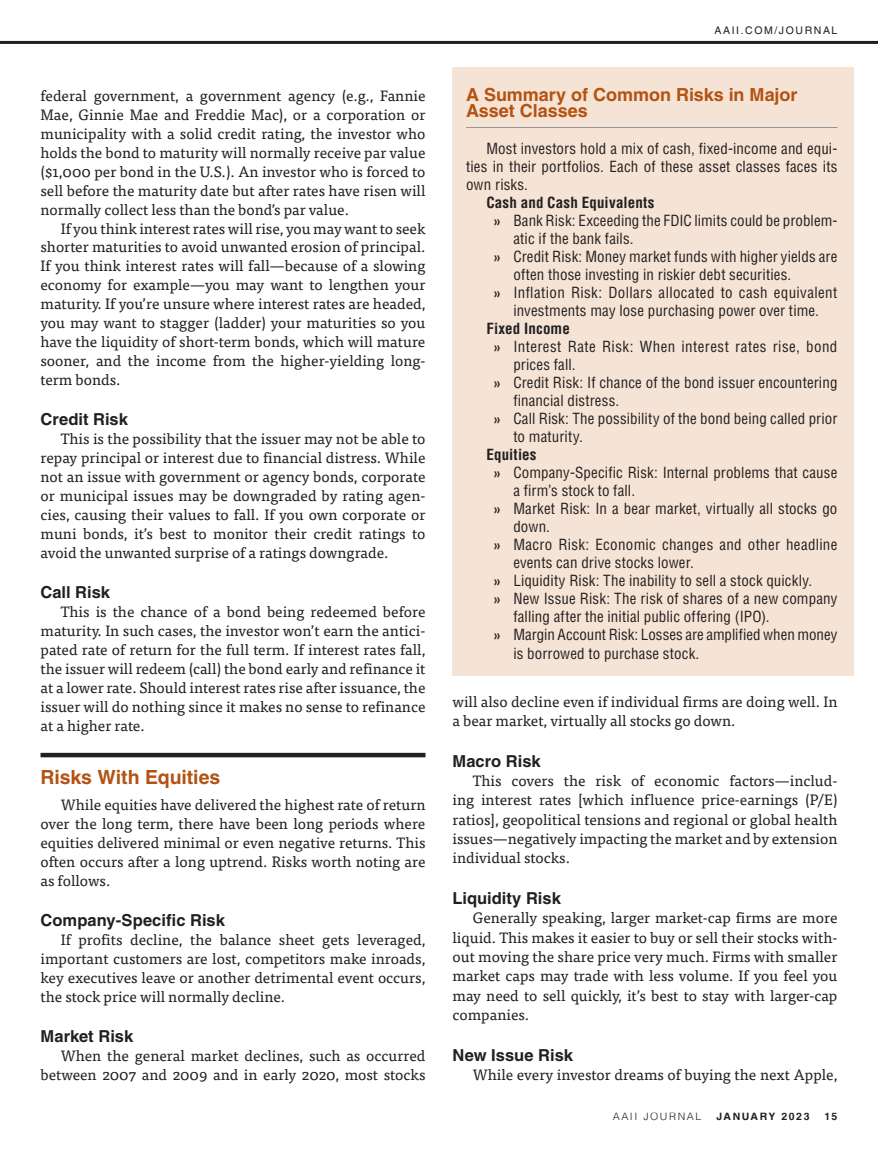
<style>
.page{position:relative;width:878px;height:1161px;background:#fff}
.page>*{position:absolute;margin:0;border:0;box-sizing:border-box;transform-origin:0 0}
.t1{font:700 19.5px "Helvetica LT Std";letter-spacing:-.005em;color:#b45212}
.t2{font:700 18px/16.5px "Helvetica LT Std";letter-spacing:-.005em;color:#b45212}
.t3{font:700 16.5px "Helvetica LT Std";color:#231f20}
.t4{font:15px/18.9px "Tisa OT";color:#231f20;text-align:justify}
.t5{font:condensed 15px/18px "Helvetica LT Std";letter-spacing:.01em;color:#231f20;text-align:justify}
.t6{font:condensed 15px "Helvetica LT Std";letter-spacing:.03em;color:#231f20}
.t7{font:700 condensed 15px "Helvetica LT Std";letter-spacing:.01em;color:#231f20}
.t8{font:10.5px "Helvetica LT Std";letter-spacing:.15em;color:#231f20}
.t9{font:700 10.5px "Helvetica LT Std";letter-spacing:.15em;color:#231f20}
.t10{font:300 10.5px "Helvetica LT Std";letter-spacing:.15em;color:#231f20}
.s1{font-family:"Tisa OT";font-stretch:normal}
</style>
<div class="page">
<hr style="left:40px;top:753px;width:385px;height:4px;background:#231f20">
<div style="left:452px;top:68px;width:401px;height:608px;background:#f5e4d5"></div>
<hr style="left:466px;top:127px;width:371px;height:1px;background:#939598">
<hr style="left:0;top:41px;width:878px;height:3px;background:#231f20">
<p class="t4" style="left:40px;top:86px;width:386px">federal government, a government agency (e.g., Fannie Mae, Ginnie Mae and Freddie Mac), or a corporation or municipality with a solid credit rating, the investor who holds the bond to maturity will normally receive par value ($1,000 per bond in the U.S.). An investor who is forced to sell before the maturity date but after rates have risen will normally collect less than the bond’s par value.</p>
<p class="t4" style="left:40px;top:219px;width:386px;text-indent:20px">If you think interest rates will rise, you may want to seek shorter maturities to avoid unwanted erosion of principal.<br>If you think interest rates will fall—because of a slowing economy for example—you may want to lengthen your maturity. If you’re unsure where interest rates are headed, you may want to stagger (ladder) your maturities so you have the liquidity of short-term bonds, which will mature sooner, and the income from the higher-yielding long&shy;term bonds.</p>
<p class="t3" style="left:40px;top:410px;width:89px">Credit Risk</p>
<p class="t4" style="left:40px;top:430px;width:386px;text-indent:20px">This is the possibility that the issuer may not be able to repay principal or interest due to financial distress. While not an issue with government or agency bonds, corporate or municipal issues may be downgraded by rating agen&shy;cies, causing their values to fall. If you own corporate or muni bonds, it’s best to monitor their credit ratings to avoid the unwanted surprise of a ratings downgrade.</p>
<p class="t3" style="left:40px;top:582px;width:71px">Call Risk</p>
<p class="t4" style="left:40px;top:603px;width:386px;text-indent:20px">This is the chance of a bond being redeemed before maturity. In such cases, the investor won’t earn the antici&shy;pated rate of return for the full term. If interest rates fall, the issuer will redeem (call) the bond early and refinance it at a lower rate. Should interest rates rise after issuance, the issuer will do nothing since it makes no sense to refinance at a higher rate.</p>
<h1 class="t1" style="left:40px;top:766px;width:181px">Risks With Equities</h1>
<p class="t4" style="left:40px;top:796px;width:386px;text-indent:20px">While equities have delivered the highest rate of return over the long term, there have been long periods where equities delivered minimal or even negative returns. This often occurs after a long uptrend. Risks worth noting are as follows.</p>
<p class="t3" style="left:40px;top:910px;width:186px">Company-Specific Risk</p>
<p class="t4" style="left:40px;top:931px;width:386px;text-indent:20px">If profits decline, the balance sheet gets leveraged, important customers are lost, competitors make inroads, key executives leave or another detrimental event occurs, the stock price will normally decline.</p>
<p class="t3" style="left:40px;top:1026px;width:94px">Market Risk</p>
<p class="t4" style="left:40px;top:1047px;width:386px;text-align:right">When the general market declines, such as occurred between 2007 and 2009 and in early 2020, most stocks</p>
<p class="t8" style="left:714px;top:24px;width:124px">AAII.COM/JOURNAL</p>
<p class="t2" style="left:466px;top:86px;width:333px">A Summary of Common Risks in Major<br>Asset Classes</p>
<p class="t5" style="left:466px;top:140px;width:373px;text-indent:20px">Most investors hold a mix of cash, fixed-income and equi&shy;ties in their portfolios. Each of these asset classes faces its own risks.</p>
<p class="t7" style="left:486px;top:193px;width:170px">Cash and Cash Equivalents</p>
<p class="t5" style="left:493px;top:212px;width:346px"><span class="s1">»</span> Bank Risk: Exceeding the FDIC limits could be problem-</p>
<p class="t5" style="left:513px;top:230px;width:122px">atic if the bank fails.</p>
<p class="t5" style="left:493px;top:248px;width:346px"><span class="s1">»</span> Credit Risk: Money market funds with higher yields are</p>
<p class="t5" style="left:513px;top:266px;width:279px">often those investing in riskier debt securities.</p>
<p class="t5" style="left:493px;top:284px;width:346px"><span class="s1">»</span> Inflation Risk: Dollars allocated to cash equivalent</p>
<p class="t5" style="left:513px;top:302px;width:307px">investments may lose purchasing power over time.</p>
<p class="t7" style="left:486px;top:319px;width:85px">Fixed Income</p>
<p class="t6" style="left:493px;top:337px;width:346px"><span class="s1">»</span> Interest Rate Risk: When interest rates rise, bond</p>
<p class="t5" style="left:513px;top:356px;width:64px">prices fall.</p>
<p class="t5" style="left:493px;top:374px;width:346px"><span class="s1">»</span> Credit Risk: If chance of the bond issuer encountering</p>
<p class="t5" style="left:513px;top:392px;width:107px">financial distress.</p>
<p class="t5" style="left:493px;top:410px;width:346px"><span class="s1">»</span> Call Risk: The possibility of the bond being called prior</p>
<p class="t5" style="left:513px;top:428px;width:71px">to maturity.</p>
<p class="t7" style="left:486px;top:445px;width:52px">Equities</p>
<p class="t5" style="left:493px;top:464px;width:346px"><span class="s1">»</span> Company-Specific Risk: Internal problems that cause</p>
<p class="t5" style="left:513px;top:482px;width:123px">a firm’s stock to fall.</p>
<p class="t5" style="left:493px;top:500px;width:346px"><span class="s1">»</span> Market Risk: In a bear market, virtually all stocks go</p>
<p class="t5" style="left:513px;top:518px;width:38px">down.</p>
<p class="t5" style="left:493px;top:536px;width:346px"><span class="s1">»</span> Macro Risk: Economic changes and other headline</p>
<p class="t5" style="left:513px;top:554px;width:182px">events can drive stocks lower.</p>
<p class="t5" style="left:493px;top:572px;width:320px"><span class="s1">»</span> Liquidity Risk: The inability to sell a stock quickly.</p>
<p class="t5" style="left:493px;top:590px;width:346px"><span class="s1">»</span> New Issue Risk: The risk of shares of a new company</p>
<p class="t5" style="left:513px;top:608px;width:258px">falling after the initial public offering (IPO).</p>
<p class="t5" style="left:493px;top:626px;width:346px"><span class="s1">»</span> Margin Account Risk: Losses are amplified when money</p>
<p class="t5" style="left:513px;top:644px;width:187px">is borrowed to purchase stock.</p>
<p class="t4" style="left:452px;top:692px;width:386px;line-height:19.4px">will also decline even if individual firms are doing well. In a bear market, virtually all stocks go down.</p>
<p class="t3" style="left:452px;top:751px;width:90px">Macro Risk</p>
<p class="t4" style="left:452px;top:771px;width:386px;line-height:19.4px;text-indent:20px">This covers the risk of economic factors—includ&shy;ing interest rates [which influence price-earnings (P/E) ratios], geopolitical tensions and regional or global health issues—negatively impacting the market and by extension individual stocks.</p>
<p class="t3" style="left:452px;top:888px;width:110px">Liquidity Risk</p>
<p class="t4" style="left:452px;top:909px;width:386px;line-height:19.4px;text-indent:20px">Generally speaking, larger market-cap firms are more liquid. This makes it easier to buy or sell their stocks with&shy;out moving the share price very much. Firms with smaller market caps may trade with less volume. If you feel you may need to sell quickly, it’s best to stay with larger-cap companies.</p>
<p class="t3" style="left:452px;top:1045px;width:122px">New Issue Risk</p>
<p class="t4" style="left:472px;top:1065px;width:366px">While every investor dreams of buying the next Apple,</p>
<p class="t10" style="left:612px;top:1110px;width:90px">AAII JOURNAL</p>
<p class="t9" style="left:716px;top:1110px;width:95px">JANUARY 2023</p>
<p class="t9" style="left:824px;top:1110px;width:14px">15</p>
</div>
